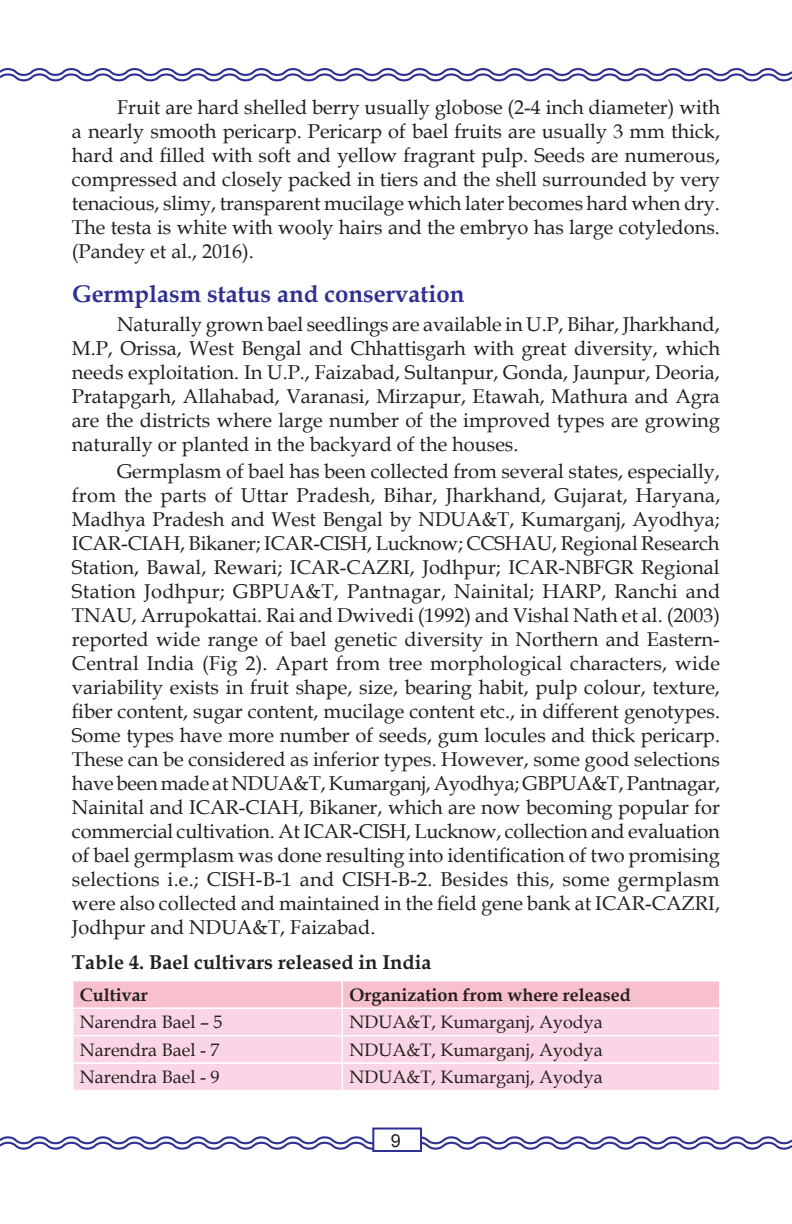
<style>
.page{position:relative;width:792px;height:1224px;background:#fff}
.page>*{position:absolute;margin:0;border:0;box-sizing:border-box;transform-origin:0 0}
.t1{font:700 24px "Book Antiqua";color:#2e3092}
.t2{font:20px/24px "Book Antiqua";color:#231f20;text-align:justify}
.t3{font:700 20px "Book Antiqua";color:#231f20}
.t4{font:18px "Book Antiqua";color:#231f20}
.t5{font:700 18px "Book Antiqua";color:#231f20}
.t6{font:18px "Arial";color:#231f20}
</style>
<div class="page">
<svg style="left:0;top:68px;width:792px;height:14px"></svg>
<svg style="left:0;top:1136px;width:792px;height:14px"></svg>
<div style="left:372px;top:1128px;width:50px;height:24px;background:#fff;border:2px solid #2e3092"></div>
<svg style="left:73px;top:981px;width:647px;height:109px;background:#f9d2e0"></svg>
<p class="t2" style="left:72px;top:95px;width:650px;text-indent:45px">Fruit are hard shelled berry usually globose (2-4 inch diameter) with a nearly smooth pericarp. Pericarp of bael fruits are usually 3 mm thick, hard and filled with soft and yellow fragrant pulp. Seeds are numerous, compressed and closely packed in tiers and the shell surrounded by very tenacious, slimy, transparent mucilage which later becomes hard when dry.<br>The testa is white with wooly hairs and the embryo has large cotyledons. (Pandey et al., 2016).</p>
<p class="t1" style="left:72px;top:277px;width:394px">Germplasm status and conservation</p>
<p class="t2" style="left:72px;top:312px;width:650px;text-indent:45px">Naturally grown bael seedlings are available in U.P, Bihar, Jharkhand, M.P, Orissa, West Bengal and Chhattisgarh with great diversity, which needs exploitation. In U.P., Faizabad, Sultanpur, Gonda, Jaunpur, Deoria, Pratapgarh, Allahabad, Varanasi, Mirzapur, Etawah, Mathura and Agra are the districts where large number of the improved types are growing naturally or planted in the backyard of the houses.</p>
<p class="t2" style="left:72px;top:459px;width:650px;text-indent:45px">Germplasm of bael has been collected from several states, especially, from the parts of Uttar Pradesh, Bihar, Jharkhand, Gujarat, Haryana, Madhya Pradesh and West Bengal by NDUA&amp;T, Kumarganj, Ayodhya; ICAR-CIAH, Bikaner; ICAR-CISH, Lucknow; CCSHAU, Regional Research Station, Bawal, Rewari; ICAR-CAZRI, Jodhpur; ICAR-NBFGR Regional Station Jodhpur; GBPUA&amp;T, Pantnagar, Nainital; HARP, Ranchi and TNAU, Arrupokattai. Rai and Dwivedi (1992) and Vishal Nath et al. (2003) reported wide range of bael genetic diversity in Northern and Eastern-Central India (Fig 2). Apart from tree morphological characters, wide variability exists in fruit shape, size, bearing habit, pulp colour, texture, fiber content, sugar content, mucilage content etc., in different genotypes.<br>Some types have more number of seeds, gum locules and thick pericarp.<br>These can be considered as inferior types. However, some good selections have been made at NDUA&amp;T, Kumarganj, Ayodhya; GBPUA&amp;T, Pantnagar, Nainital and ICAR-CIAH, Bikaner, which are now becoming popular for commercial cultivation. At ICAR-CISH, Lucknow, collection and evaluation of bael germplasm was done resulting into identification of two promising selections i.e.; CISH-B-1 and CISH-B-2. Besides this, some germplasm were also collected and maintained in the field gene bank at ICAR-CAZRI, Jodhpur and NDUA&amp;T, Faizabad.</p>
<p class="t3" style="left:72px;top:949px;width:361px">Table 4. Bael cultivars released in India</p>
<p class="t5" style="left:80px;top:983px;width:69px">Cultivar</p>
<p class="t5" style="left:349px;top:983px;width:283px">Organization from where released</p>
<p class="t4" style="left:80px;top:1010px;width:144px">Narendra Bael – 5</p>
<p class="t4" style="left:349px;top:1010px;width:255px">NDUA&amp;T, Kumarganj, Ayodya</p>
<p class="t4" style="left:80px;top:1037px;width:141px">Narendra Bael - 7</p>
<p class="t4" style="left:349px;top:1037px;width:255px">NDUA&amp;T, Kumarganj, Ayodya</p>
<p class="t4" style="left:80px;top:1065px;width:141px">Narendra Bael - 9</p>
<p class="t4" style="left:349px;top:1065px;width:255px">NDUA&amp;T, Kumarganj, Ayodya</p>
<p class="t6" style="left:391px;top:1131px;width:12px">9</p>
</div>
